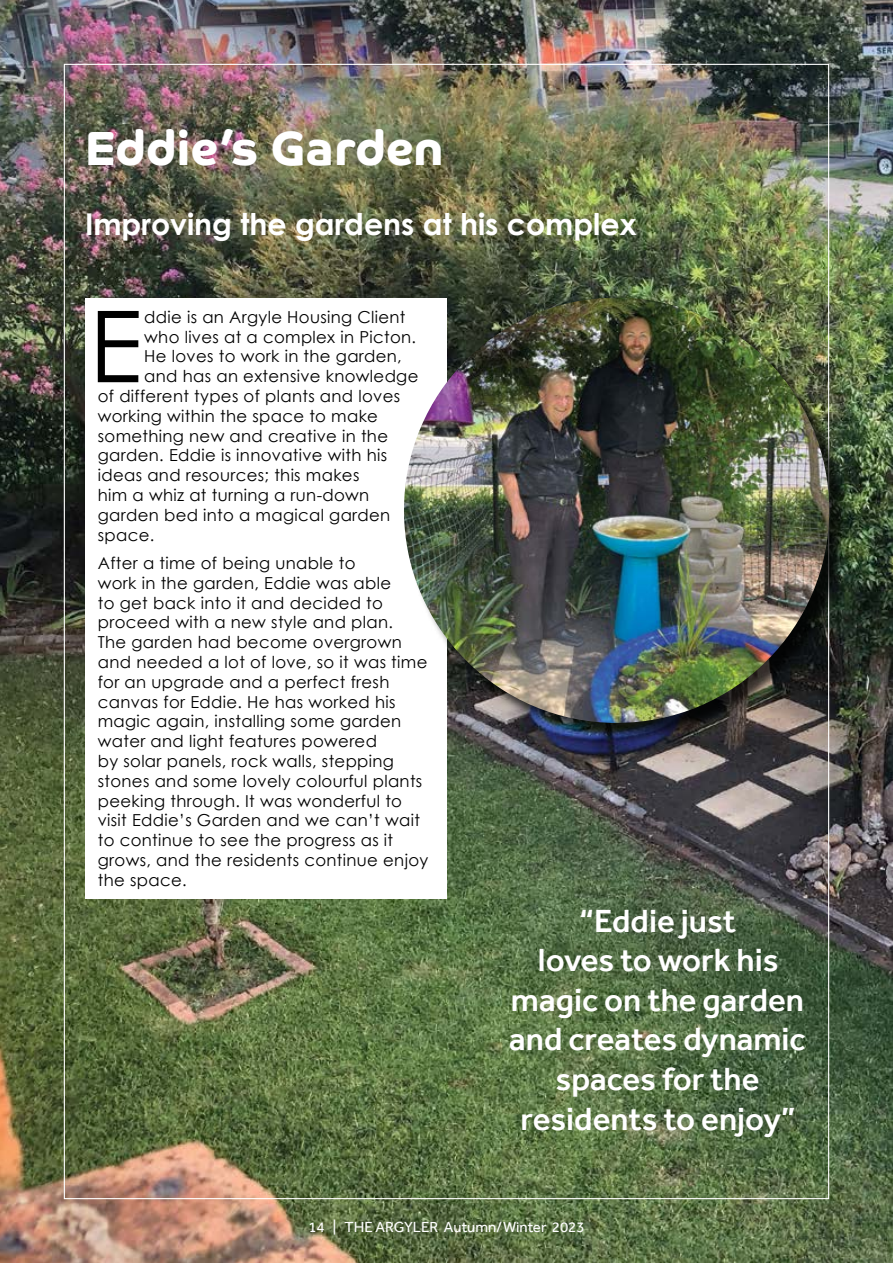
<style>
.page{position:relative;width:893px;height:1263px;background:#fff}
.page>*{position:absolute;margin:0;border:0;box-sizing:border-box;transform-origin:0 0}
.t1{font:99.15px "Century Gothic";color:#000}
.t2{font:700 48px "Co Headline";letter-spacing:.01em;color:#fff}
.t3{font:500 33px/39.6px "Effra";color:#fff;text-align:center}
.t4{font:700 30px "Century Gothic";color:#fff}
.t5{font:16.5px/19.8px "Century Gothic";letter-spacing:.02em;color:#000}
.t6{font:15px "Effra";color:#fff}
</style>
<div class="page">
<img style="left:0;top:0;width:893px;height:1263px">
<div style="left:85px;top:298px;width:361px;height:600px;background:#fff"></div>
<div style="left:406px;top:299px;width:442px;height:443px;background:#000;opacity:.75"></div>
<img style="left:404px;top:298px;width:425px;height:425px;border-radius:213px">
<h2 class="t2" style="left:85px;top:120px;width:360px">Eddie’s Garden</h2>
<h3 class="t4" style="left:85px;top:201px;width:553px">Improving the gardens at his complex</h3>
<h1 class="t1" style="left:89px;top:277px;width:55px">E</h1>
<p class="t5" style="left:144px;top:307px;width:263px">ddie is an Argyle Housing Client</p>
<p class="t5" style="left:144px;top:326px;width:273px">who lives at a complex in Picton.</p>
<p class="t5" style="left:144px;top:346px;width:259px">He loves to work in the garden,</p>
<p class="t5" style="left:144px;top:366px;width:276px">and has an extensive knowledge</p>
<p class="t5" style="left:98px;top:386px;width:304px">of different types of plants and loves</p>
<p class="t5" style="left:98px;top:406px;width:282px">working within the space to make</p>
<p class="t5" style="left:98px;top:425px;width:292px">something new and creative in the</p>
<p class="t5" style="left:98px;top:445px;width:291px">garden. Eddie is innovative with his</p>
<p class="t5" style="left:98px;top:465px;width:263px">ideas and resources; this makes</p>
<p class="t5" style="left:98px;top:485px;width:273px">him a whiz at turning a run-down</p>
<p class="t5" style="left:98px;top:505px;width:294px">garden bed into a magical garden</p>
<p class="t5" style="left:98px;top:524px;width:58px">space.</p>
<p class="t5" style="left:98px;top:553px;width:332px">After a time of being unable to<br>work in the garden, Eddie was able<br>to get back into it and decided to proceed with a new style and plan.<br>The garden had become overgrown and needed a lot of love, so it was time for an upgrade and a perfect fresh canvas for Eddie. He has worked his magic again, installing some garden water and light features powered<br>by solar panels, rock walls, stepping stones and some lovely colourful plants peeking through. It was wonderful to visit Eddie’s Garden and we can’t wait to continue to see the progress as it grows, and the residents continue enjoy the space.</p>
<h3 class="t3" style="left:509px;top:900px;width:298px">“Eddie just<br>loves to work his magic on the garden and creates dynamic spaces for the residents to enjoy”</h3>
<p class="t6" style="left:308px;top:1218px;width:278px">14 | THE ARGYLER Autumn/Winter 2023</p>
</div>
